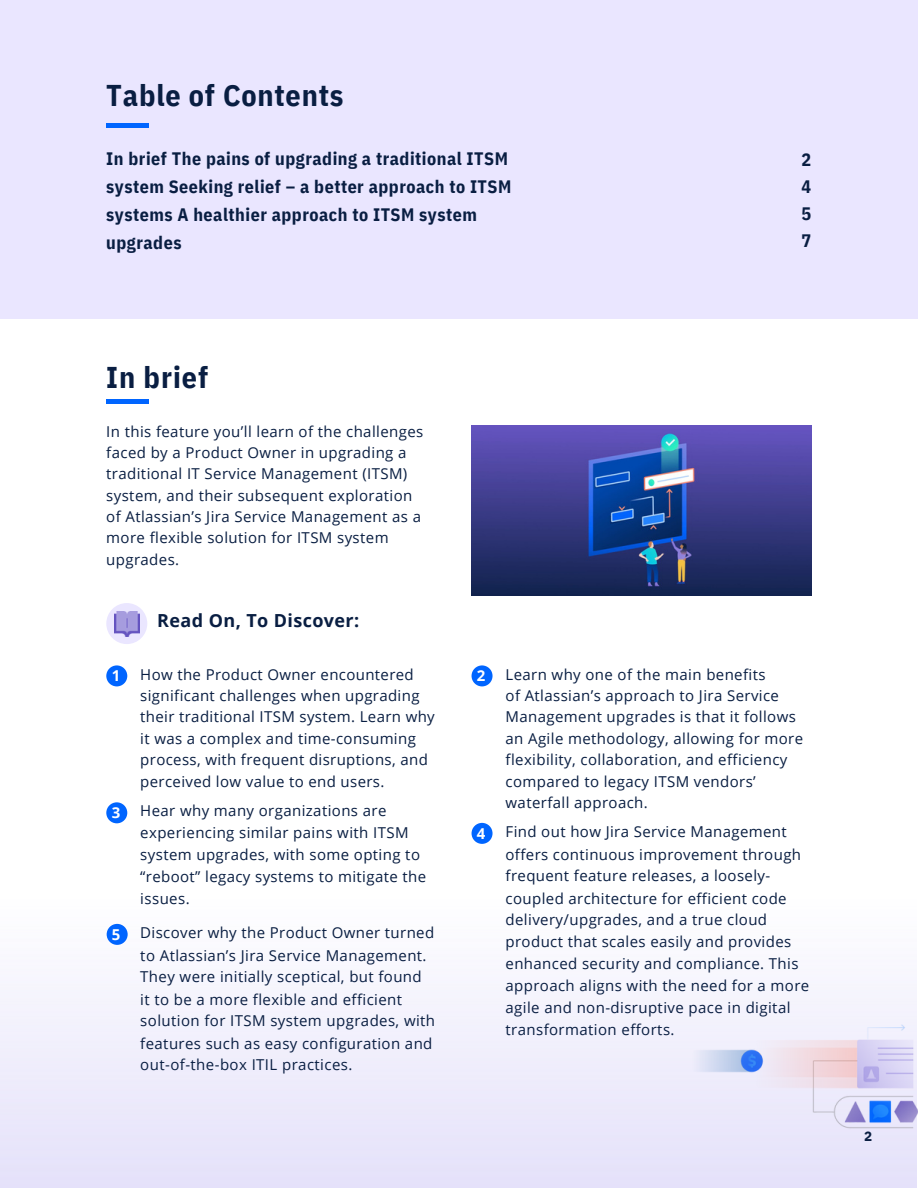
<style>
.page{position:relative;width:918px;height:1188px;background:#fff}
.page>*{position:absolute;margin:0;border:0;box-sizing:border-box;transform-origin:0 0}
.t1{font:700 30px "IBM Plex Sans Cond";letter-spacing:.025em;color:#091e42}
.t2{font:700 18px/28.2px "IBM Plex Sans Cond";letter-spacing:.03em;color:#091e42}
.t3{font:700 18px "Open Sans";letter-spacing:.02em;color:#091e42}
.t4{font:15px/21.3px "Open Sans";letter-spacing:.025em;color:#091e42}
.t5{font:700 15px "Open Sans";color:#fff}
.t6{font:700 13.5px "IBM Plex Sans";color:#091e42}
</style>
<div class="page">
<img style="left:0;top:923px;width:917px;height:265px">
<div style="left:106px;top:603px;width:41px;height:41px;background:#eae6ff;border-radius:50%"></div>
<img style="left:114px;top:611px;width:26px;height:25px">
<div style="left:0;top:0;width:918px;height:319px;background:#eae6ff"></div>
<div style="left:106px;top:123px;width:43px;height:5px;background:#0065ff"></div>
<hr style="left:106px;top:400px;width:43px;height:4px;background:#0065ff">
<img style="left:472px;top:425px;width:339px;height:170px">
<img style="left:425px;top:1021px;width:493px;height:110px">
<div style="left:106px;top:665px;width:21px;height:21px;background:#0065ff;border-radius:50%"></div>
<div style="left:106px;top:802px;width:21px;height:21px;background:#0065ff;border-radius:50%"></div>
<div style="left:107px;top:924px;width:21px;height:21px;background:#0065ff;border-radius:50%"></div>
<div style="left:472px;top:665px;width:21px;height:21px;background:#0065ff;border-radius:50%"></div>
<div style="left:472px;top:823px;width:21px;height:21px;background:#0065ff;border-radius:50%"></div>
<p class="t1" style="left:106px;top:76px;width:239px">Table of Contents</p>
<p class="t2" style="left:106px;top:144px;width:407px">In brief The pains of upgrading a traditional ITSM system Seeking relief – a better approach to ITSM systems A healthier approach to ITSM system upgrades</p>
<p class="t1" style="left:106px;top:357px;width:103px">In brief</p>
<h2 class="t4" style="left:106px;top:420px;width:319px">In this feature you’ll learn of the challenges faced by a Product Owner in upgrading a traditional IT Service Management (ITSM) system, and their subsequent exploration of Atlassian’s Jira Service Management as a more flexible solution for ITSM system upgrades.</h2>
<p class="t3" style="left:157px;top:608px;width:204px">Read On, To Discover:</p>
<p class="t2" style="left:801px;top:146px;width:11px;line-height:27px;text-align:justify">2<br>4<br>5<br>7</p>
<p class="t5" style="left:112px;top:665px;width:10px">1</p>
<p class="t4" style="left:140px;top:663px;width:296px">How the Product Owner encountered significant challenges when upgrading their traditional ITSM system. Learn why it was a complex and time-consuming process, with frequent disruptions, and perceived low value to end users.</p>
<p class="t4" style="left:140px;top:799px;width:248px">Hear why many organizations are</p>
<p class="t4" style="left:140px;top:822px;width:270px">experiencing similar pains with ITSM</p>
<p class="t4" style="left:140px;top:843px;width:281px">system upgrades, with some opting to</p>
<p class="t4" style="left:140px;top:866px;width:287px">“reboot” legacy systems to mitigate the</p>
<p class="t4" style="left:140px;top:887px;width:51px">issues.</p>
<p class="t4" style="left:140px;top:922px;width:295px">Discover why the Product Owner turned</p>
<p class="t4" style="left:140px;top:945px;width:288px">to Atlassian’s Jira Service Management.</p>
<p class="t4" style="left:140px;top:966px;width:283px">They were initially sceptical, but found</p>
<p class="t4" style="left:140px;top:988px;width:263px">it to be a more flexible and efficient</p>
<p class="t4" style="left:140px;top:1010px;width:296px">solution for ITSM system upgrades, with</p>
<p class="t4" style="left:140px;top:1032px;width:294px">features such as easy configuration and</p>
<p class="t4" style="left:140px;top:1054px;width:214px">out-of-the-box ITIL practices.</p>
<p class="t5" style="left:112px;top:802px;width:10px">3</p>
<p class="t5" style="left:112px;top:924px;width:10px">5</p>
<p class="t5" style="left:477px;top:665px;width:10px">2</p>
<p class="t5" style="left:477px;top:823px;width:10px">4</p>
<p class="t4" style="left:506px;top:663px;width:299px">Learn why one of the main benefits<br>of Atlassian’s approach to Jira Service Management upgrades is that it follows an Agile methodology, allowing for more flexibility, collaboration, and efficiency compared to legacy ITSM vendors’ waterfall approach.</p>
<p class="t4" style="left:506px;top:821px;width:283px">Find out how Jira Service Management</p>
<p class="t4" style="left:506px;top:843px;width:297px">offers continuous improvement through</p>
<p class="t4" style="left:506px;top:865px;width:266px">frequent feature releases, a loosely-</p>
<p class="t4" style="left:506px;top:887px;width:283px">coupled architecture for efficient code</p>
<p class="t4" style="left:506px;top:909px;width:263px">delivery/upgrades, and a true cloud</p>
<p class="t4" style="left:506px;top:931px;width:287px">product that scales easily and provides</p>
<p class="t4" style="left:506px;top:952px;width:294px">enhanced security and compliance. This</p>
<p class="t4" style="left:506px;top:975px;width:305px">approach aligns with the need for a more</p>
<p class="t4" style="left:506px;top:996px;width:286px">agile and non-disruptive pace in digital</p>
<p class="t4" style="left:506px;top:1019px;width:170px">transformation efforts.</p>
<p class="t6" style="left:864px;top:1127px;width:10px">2</p>
</div>
